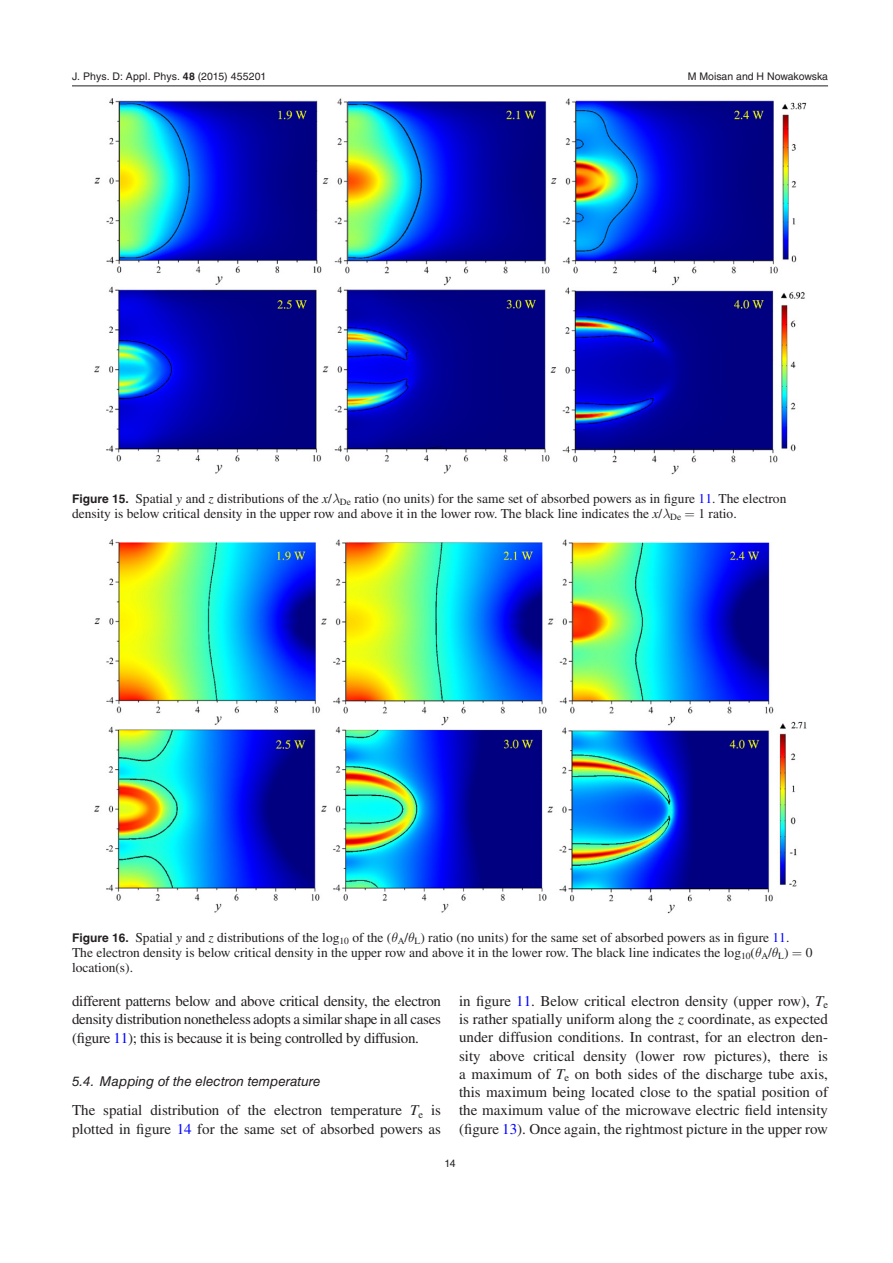
<style>
.page{position:relative;width:893px;height:1263px;background:#fff}
.page>*{position:absolute;margin:0;border:0;box-sizing:border-box;transform-origin:0 0}
.t1{font:15px/18.3px "Times LT Std";color:#231f20;text-align:justify}
.t2{font:13.5px/15px "Times LT Std";color:#231f20}
.t3{font:italic 13.5px "Helvetica LT Std";color:#231f20}
.t4{font:10.5px "Helvetica LT Std";color:#231f20}
.s1{font-family:"Helvetica";font-weight:700}
.s2{font-family:"Helvetica"}
.s3{font-family:"Helvetica LT Std";font-weight:700;font-size:12px}
.s4{font-style:italic}
.s5{color:#00f}
.s6{font-family:"STIX General"}
</style>
<div class="page">
<hr style="left:72px;top:86px;width:756px;height:1px;background:#231f20">
<img style="left:94px;top:98px;width:712px;height:377px">
<img style="left:94px;top:539px;width:712px;height:374px">
<p class="t4" style="left:72px;top:70px;width:196px">J. Phys. D: Appl. Phys. <span class="s1">48</span> (<span class="s2">2015</span>) 455201</p>
<p class="t4" style="left:688px;top:70px;width:142px">M Moisan and H Nowakowska</p>
<p class="t2" style="left:72px;top:491px;width:716px"><span class="s3">Figure 15.</span> Spatial <span class="s4">y</span> and <span class="s4">z</span> distributions of the <span class="s4">x</span>/ <sub>De</sub> ratio (no units) for the same set of absorbed powers as in figure <span class="s5">11</span>. The electron density is below critical density in the upper row and above it in the lower row. The black line indicates the <span class="s4">x</span>/ <sub>De</sub></p>
<p class="t2" style="left:698px;top:506px;width:40px">1 ratio.</p>
<p class="t2" style="left:72px;top:930px;width:719px"><span class="s3">Figure 16.</span> Spatial <span class="s4">y</span> and <span class="s4">z</span> distributions of the log<sub>10</sub> of the ( <sub>A</sub>/ <sub>L</sub>) ratio (no units) for the same set of absorbed powers as in figure <span class="s5">11</span>.<br>The electron density is below critical density in the upper row and above it in the lower row. The black line indicates the log<sub>10</sub>( <sub>A</sub>/ <sub>L</sub>)</p>
<p class="t2" style="left:72px;top:960px;width:63px">location(s).</p>
<p class="t2" style="left:806px;top:945px;width:8px">0</p>
<p class="t1" style="left:72px;top:992px;width:371px">different patterns below and above critical density, the electron density distribution nonetheless adopts a similar shape in all cases (figure <span class="s5">11</span>); this is because it is being controlled by diffusion.</p>
<p class="t3" style="left:72px;top:1074px;width:250px">5.4. Mapping of the electron temperature</p>
<p class="t1" style="left:72px;top:1101px;width:371px">The spatial distribution of the electron temperature <span class="s4">T</span><sub>e</sub> is plotted in figure <span class="s5">14</span> for the same set of absorbed powers as</p>
<p class="t1" style="left:459px;top:992px;width:371px">in figure <span class="s5">11</span>. Below critical electron density (upper row), <span class="s4">T</span><sub>e </sub>is rather spatially uniform along the <span class="s4">z</span> coordinate, as expected under diffusion conditions. In contrast, for an electron den&shy;sity above critical density (lower row pictures), there is a maximum of <span class="s4">T</span><sub>e</sub> on both sides of the discharge tube axis<span class="s6">, </span>this maximum being located close to the spatial position of the maximum value of the microwave electric field intensity (figure <span class="s5">13</span>). Once again, the rightmost picture in the upper row</p>
<p class="t4" style="left:444px;top:1157px;width:13px">14</p>
</div>
